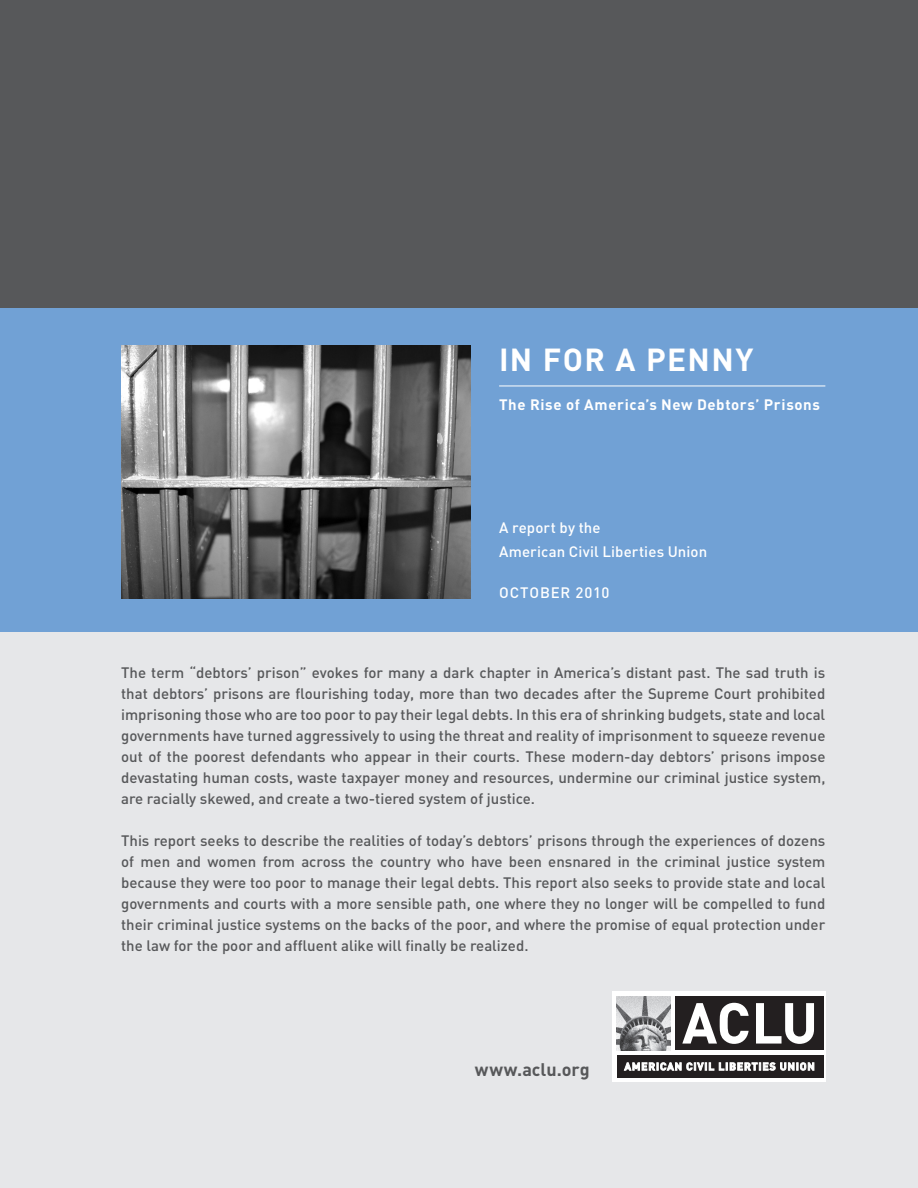
<style>
.page{position:relative;width:918px;height:1188px;background:#e6e7e9}
.page>*{position:absolute;margin:0;border:0;box-sizing:border-box;transform-origin:0 0}
.t1{font:700 31.5px "DIN";letter-spacing:.045em;color:#fff}
.t2{font:700 18px "DIN";letter-spacing:.005em;color:#57585a}
.Paragraph_Style_1{font:500 15px/21px "DIN";color:#57585a;text-align:justify}
.t3{font:500 15px "DIN";letter-spacing:.01em;color:#fff}
.t4{font:700 15px "DIN";letter-spacing:.04em;color:#fff}
.t5{font:500 15px "DIN";letter-spacing:.055em;color:#fff}
</style>
<div class="page">
<div style="left:0;top:0;width:918px;height:324px;background:#57585a"></div>
<div style="left:0;top:308px;width:918px;height:324px;background:#71a1d5"></div>
<img style="left:121px;top:345px;width:349px;height:254px">
<hr style="left:499px;top:386px;width:326px;height:1px;background:#fff">
<div style="left:612px;top:992px;width:214px;height:90px;background:#fff"></div>
<div style="left:675px;top:996px;width:149px;height:54px;background:#231f20"></div>
<svg style="left:682px;top:1003px;width:67px;height:41px"></svg>
<svg style="left:756px;top:1003px;width:58px;height:41px"></svg>
<div style="left:617px;top:1055px;width:207px;height:22px;background:#231f20"></div>
<svg style="left:624px;top:1063px;width:190px;height:7px"></svg>
<img style="left:617px;top:996px;width:54px;height:54px">
<p class="t1" style="left:499px;top:340px;width:256px">IN FOR A PENNY</p>
<p class="t4" style="left:499px;top:395px;width:322px">The Rise of America’s New Debtors’ Prisons</p>
<p class="t3" style="left:499px;top:518px;width:103px">A report by the</p>
<p class="t3" style="left:499px;top:542px;width:210px">American Civil Liberties Union</p>
<p class="t5" style="left:499px;top:583px;width:112px">OCTOBER 2010</p>
<p class="Paragraph_Style_1" style="left:121px;top:662px;width:706px">The term “debtors’ prison” evokes for many a dark chapter in America’s distant past. The sad truth is that debtors’ prisons are flourishing today, more than two decades after the Supreme Court prohibited imprisoning those who are too poor to pay their legal debts. In this era of shrinking budgets, state and local governments have turned aggressively to using the threat and reality of imprisonment to squeeze revenue out of the poorest defendants who appear in their courts. These modern-day debtors’ prisons impose devastating human costs, waste taxpayer money and resources, undermine our criminal justice system, are racially skewed, and create a two-tiered system of justice.</p>
<p class="Paragraph_Style_1" style="left:121px;top:830px;width:706px">This report seeks to describe the realities of today’s debtors’ prisons through the experiences of dozens of men and women from across the country who have been ensnared in the criminal justice system because they were too poor to manage their legal debts. This report also seeks to provide state and local governments and courts with a more sensible path, one where they no longer will be compelled to fund their criminal justice systems on the backs of the poor, and where the promise of equal protection under the law for the poor and affluent alike will finally be realized.</p>
<p class="t2" style="left:475px;top:1057px;width:117px">www.aclu.org</p>
</div>
